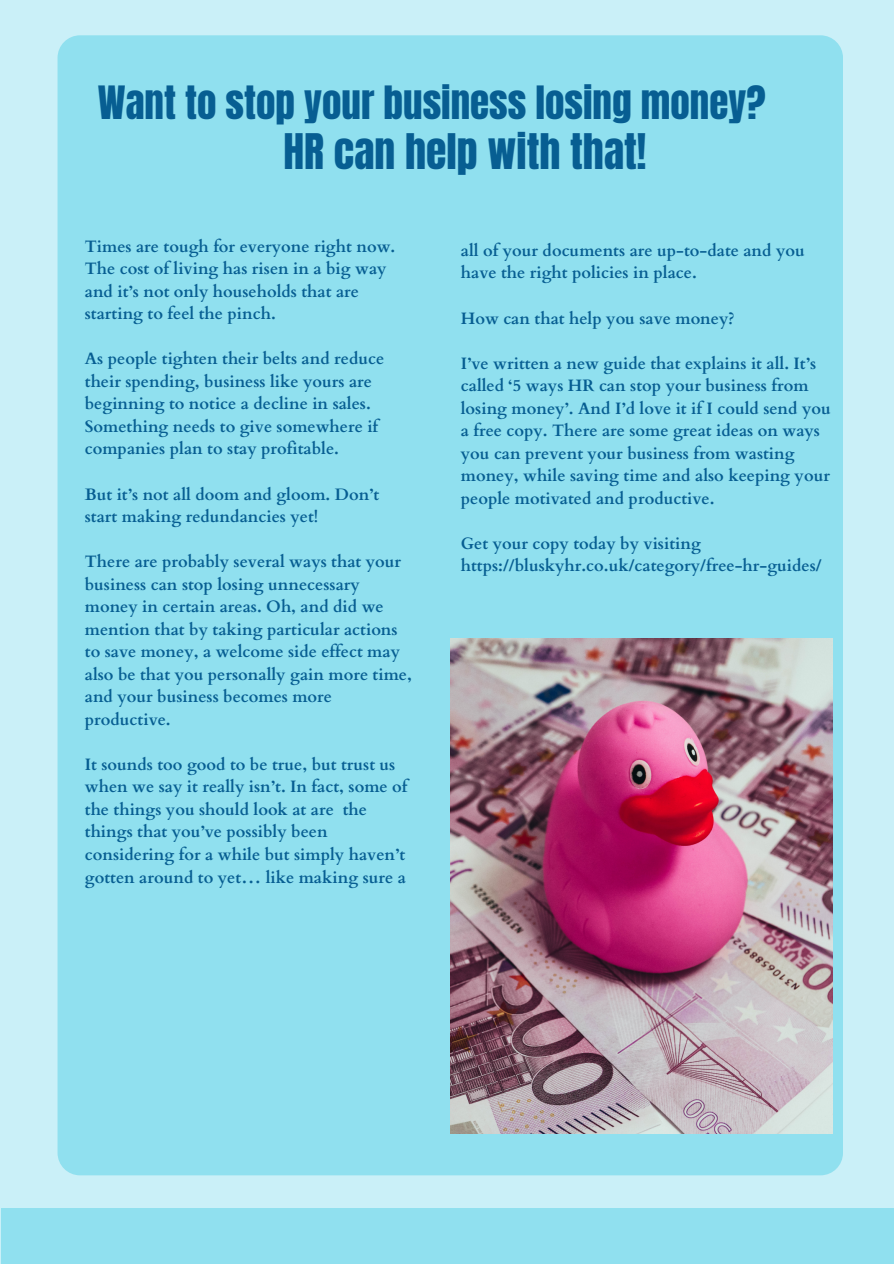
<style>
.page{position:relative;width:894px;height:1264px;background:#fff}
.page>*{position:absolute;margin:0;border:0;box-sizing:border-box;transform-origin:0 0}
.t1{font:41.7px "Anton";color:#075e92}
.t2{font:39px "Anton";color:#075e92}
.t3{font:700 16.5px/22.5px "Cardo";color:#075e92}
</style>
<div class="page">
<div style="left:0;top:0;width:893px;height:1263px;background:#caf0f8"></div>
<div style="left:57px;top:35px;width:785px;height:1140px;background:#90e0ef;border-radius:22px"></div>
<div style="left:1px;top:1208px;width:892px;height:55px;background:#90e0ef"></div>
<img style="left:450px;top:638px;width:382px;height:495px">
<p class="t2" style="left:98px;top:75px;width:669px">Want to stop your business losing money?</p>
<p class="t1" style="left:283px;top:121px;width:364px">HR can help with that!</p>
<p class="t3" style="left:85px;top:235px;width:312px">Times are tough for everyone right now.<br>The cost of living has risen in a big way and it’s not only households that are starting to feel the pinch.</p>
<p class="t3" style="left:85px;top:348px;width:301px">As people tighten their belts and reduce their spending, business like yours are beginning to notice a decline in sales.<br>Something needs to give somewhere if companies plan to stay profitable.</p>
<p class="t3" style="left:85px;top:483px;width:296px">But it’s not all doom and gloom. Don’t start making redundancies yet!</p>
<p class="t3" style="left:85px;top:550px;width:328px">There are probably several ways that your business can stop losing unnecessary money in certain areas. Oh, and did we mention that by taking particular actions to save money, a welcome side effect may also be that you personally gain more time, and your business becomes more productive.</p>
<p class="t3" style="left:85px;top:753px;width:324px">It sounds too good to be true, but trust us when we say it really isn’t. In fact, some of the things you should look at are the things that you’ve possibly been considering for a while but simply haven’t gotten around to yet… like making sure a</p>
<p class="t3" style="left:460px;top:239px;width:345px">all of your documents are up-to-date and you have the right policies in place.</p>
<p class="t3" style="left:460px;top:307px;width:275px">How can that help you save money?</p>
<p class="t3" style="left:460px;top:352px;width:371px">I’ve written a new guide that explains it all. It’s called ‘5 ways HR can stop your business from losing money’. And I’d love it if I could send you a free copy. There are some great ideas on ways you can prevent your business from wasting money, while saving time and also keeping your people motivated and productive.</p>
<p class="t3" style="left:460px;top:532px;width:362px">Get your copy today by visiting https://bluskyhr.co.uk/category/free-hr-guides/</p>
</div>
